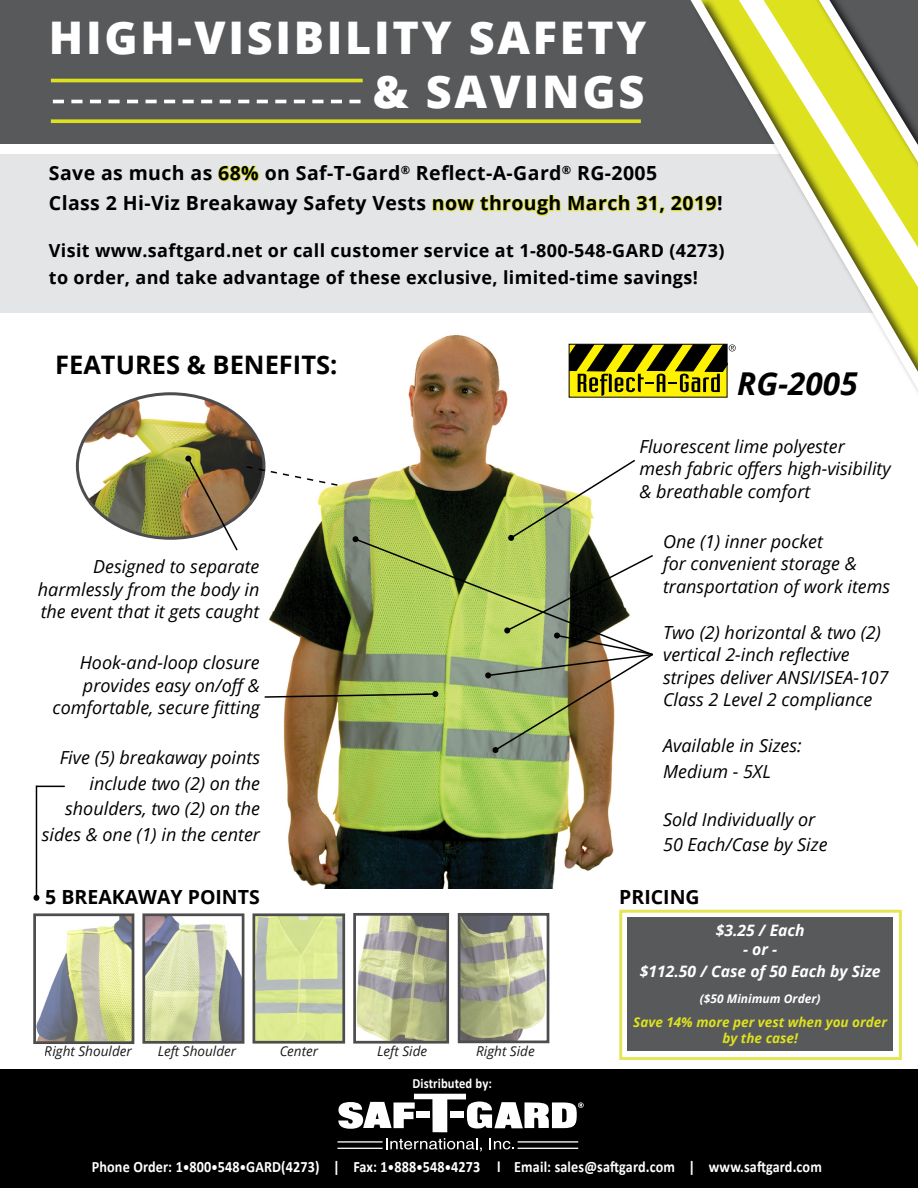
<style>
.page{position:relative;width:918px;height:1188px;background:#fff}
.page>*{position:absolute;margin:0;border:0;box-sizing:border-box;transform-origin:0 0}
.t1{font:800 45px/54px "Open Sans";letter-spacing:.06em;color:#fff;text-align:right}
.t2{font:italic 700 31.5px "Open Sans";color:#000}
.t3{font:700 25.5px "Open Sans";color:#000}
.t4{font:700 19.5px/30px "Open Sans";letter-spacing:.02em;color:#000}
.t5{font:700 19.5px "Open Sans";color:#000}
.t6{font:italic 18px/22.5px "Open Sans";color:#000}
.t7{font:700 18px/27px "Open Sans";letter-spacing:.02em;color:#000}
.t8{font:700 15.75px "Calibri";letter-spacing:.01em;color:#fff;scale:.9 1}
.t9{font:italic 700 15.75px/22.5px "Open Sans";color:#fff;text-align:center}
.t10{font:700 14.1px "Calibri";letter-spacing:.01em;color:#fff;scale:.9 1}
.t11{font:italic 13.5px "Open Sans";color:#000}
.t12{font:italic 700 13.5px/16.2px "Open Sans";color:#dee21e;text-align:center}
.t13{font:italic 700 12px "Open Sans";color:#fff}
.s1{font-size:14.1px}
</style>
<div class="page">
<div style="left:0;top:155px;width:918px;height:158px;background:#e4e5e6"></div>
<div style="left:0;top:0;width:918px;height:144px;background:#58595b"></div>
<img style="left:264px;top:334px;width:367px;height:555px">
<svg style="left:680px;top:0;width:238px;height:398px"></svg>
<hr style="left:51px;top:79px;width:312px;height:3px;background:#dee21e">
<svg style="left:51px;top:119px;width:590px;height:4px;background:#d0d423"></svg>
<svg style="left:53px;top:100px;width:308px;height:3px"></svg>
<img style="left:77px;top:394px;width:187px;height:144px">
<svg style="left:218px;top:165px;width:41px;height:17px"></svg>
<svg style="left:432px;top:194px;width:129px;height:22px"></svg>
<svg style="left:568px;top:194px;width:150px;height:23px"></svg>
<svg style="left:569px;top:344px;width:167px;height:52px;background:#8a840c"></svg>
<svg style="left:185px;top:455px;width:54px;height:96px"></svg>
<div style="left:0;top:1069px;width:918px;height:119px;background:#000"></div>
<div style="left:627px;top:918px;width:266px;height:133px;background:#58595b"></div>
<div style="left:619px;top:910px;width:283px;height:150px;border:3px solid #e4e658"></div>
<hr style="left:338px;top:1141px;width:45px;height:2px;background:#fff">
<hr style="left:338px;top:1148px;width:45px;height:1px;background:#fff">
<hr style="left:518px;top:1141px;width:60px;height:2px;background:#fff">
<hr style="left:518px;top:1148px;width:60px;height:1px;background:#fff">
<svg style="left:386px;top:1138px;width:96px;height:14px"></svg>
<svg style="left:490px;top:1138px;width:24px;height:11px"></svg>
<svg style="left:338px;top:1094px;width:246px;height:38px"></svg>
<img style="left:245px;top:458px;width:408px;height:295px">
<img style="left:357px;top:917px;width:88px;height:123px">
<div style="left:353px;top:913px;width:96px;height:131px;border:3px solid #4d4d4f"></div>
<img style="left:462px;top:917px;width:83px;height:122px">
<div style="left:458px;top:913px;width:91px;height:130px;border:3px solid #4d4d4f"></div>
<img style="left:257px;top:917px;width:84px;height:123px">
<div style="left:253px;top:913px;width:92px;height:131px;border:3px solid #4d4d4f"></div>
<img style="left:146px;top:917px;width:94px;height:123px">
<div style="left:142px;top:913px;width:102px;height:131px;border:3px solid #4d4d4f"></div>
<img style="left:37px;top:917px;width:93px;height:123px">
<div style="left:33px;top:913px;width:101px;height:131px;border:3px solid #4d4d4f"></div>
<hr style="left:36px;top:786px;width:1px;height:112px;background:#000">
<svg style="left:33px;top:895px;width:6px;height:6px"></svg>
<svg style="left:37px;top:786px;width:28px;height:1px"></svg>
<h1 class="t1" style="left:49px;top:8px;width:599px">HIGH-VISIBILITY SAFETY &amp; SAVINGS</h1>
<p class="t4" style="left:49px;top:158px;width:675px">Save as much as 68% on Saf-T-Gard<sup>®</sup> Reflect-A-Gard<sup>®</sup> RG-2005<br>Class 2 Hi-Viz Breakaway Safety Vests now through March 31, 2019!</p>
<p class="t7" style="left:49px;top:236px;width:677px">Visit www.saftgard.net or call customer service at 1-800-548-GARD (4273) to order, and take advantage of these exclusive, limited-time savings!</p>
<h3 class="t3" style="left:55px;top:347px;width:284px">FEATURES &amp; BENEFITS:</h3>
<h2 class="t2" style="left:737px;top:362px;width:122px">RG-2005</h2>
<p class="t6" style="left:38px;top:555px;width:223px;text-align:justify;text-indent:55px">Designed to separate harmlessly from the body in the event that it gets caught</p>
<p class="t6" style="left:53px;top:651px;width:209px;text-align:right">Hook-and-loop closure provides easy on/off &amp; comfortable, secure fitting</p>
<p class="t6" style="left:42px;top:745px;width:220px;line-height:25.5px;text-align:right">Five (5) breakaway points include two (2) on the shoulders, two (2) on the sides &amp; one (1) in the center</p>
<p class="t5" style="left:45px;top:883px;width:216px">5 BREAKAWAY POINTS</p>
<p class="t11" style="left:45px;top:1042px;width:89px">Right Shoulder</p>
<p class="t11" style="left:158px;top:1042px;width:80px">Left Shoulder</p>
<p class="t11" style="left:377px;top:1042px;width:52px">Left Side</p>
<p class="t11" style="left:279px;top:1042px;width:40px">Center</p>
<p class="t11" style="left:476px;top:1042px;width:60px">Right Side</p>
<p class="t10" style="left:412px;top:1075px;width:90px">Distributed by:</p>
<p class="t6" style="left:640px;top:434px;width:253px">Fluorescent lime polyester mesh fabric offers high-visibility &amp; breathable comfort</p>
<p class="t6" style="left:663px;top:530px;width:229px">One (1) inner pocket<br>for convenient storage &amp; transportation of work items</p>
<p class="t6" style="left:663px;top:620px;width:227px">Two (2) horizontal &amp; two (2) vertical 2-inch reflective stripes deliver ANSI/ISEA-107<br>Class 2 Level 2 compliance</p>
<p class="t6" style="left:663px;top:733px;width:140px;line-height:25.5px">Available in Sizes:<br>Medium - 5XL</p>
<p class="t6" style="left:663px;top:806px;width:166px;line-height:25.5px">Sold Individually or<br>50 Each/Case by Size</p>
<p class="t5" style="left:619px;top:883px;width:82px">PRICING</p>
<p class="t9" style="left:716px;top:919px;width:91px">$3.25 / Each</p>
<p class="t9" style="left:640px;top:937px;width:243px">- or -<br>$112.50 / Case of 50 Each by Size</p>
<p class="t13" style="left:700px;top:990px;width:122px">($50 Minimum Order)</p>
<p class="t12" style="left:633px;top:1013px;width:255px">Save 14% more per vest when you order by the case!</p>
<p class="t8" style="left:92px;top:1157px;width:813px">Phone Order: 1<span class="s1">•</span>800<span class="s1">•</span>548<span class="s1">•</span>GARD(4273) | Fax: 1<span class="s1">•</span>888<span class="s1">•</span>548<span class="s1">•</span>4273 l Email: sales@saftgard.com | www.saftgard.com</p>
</div>
